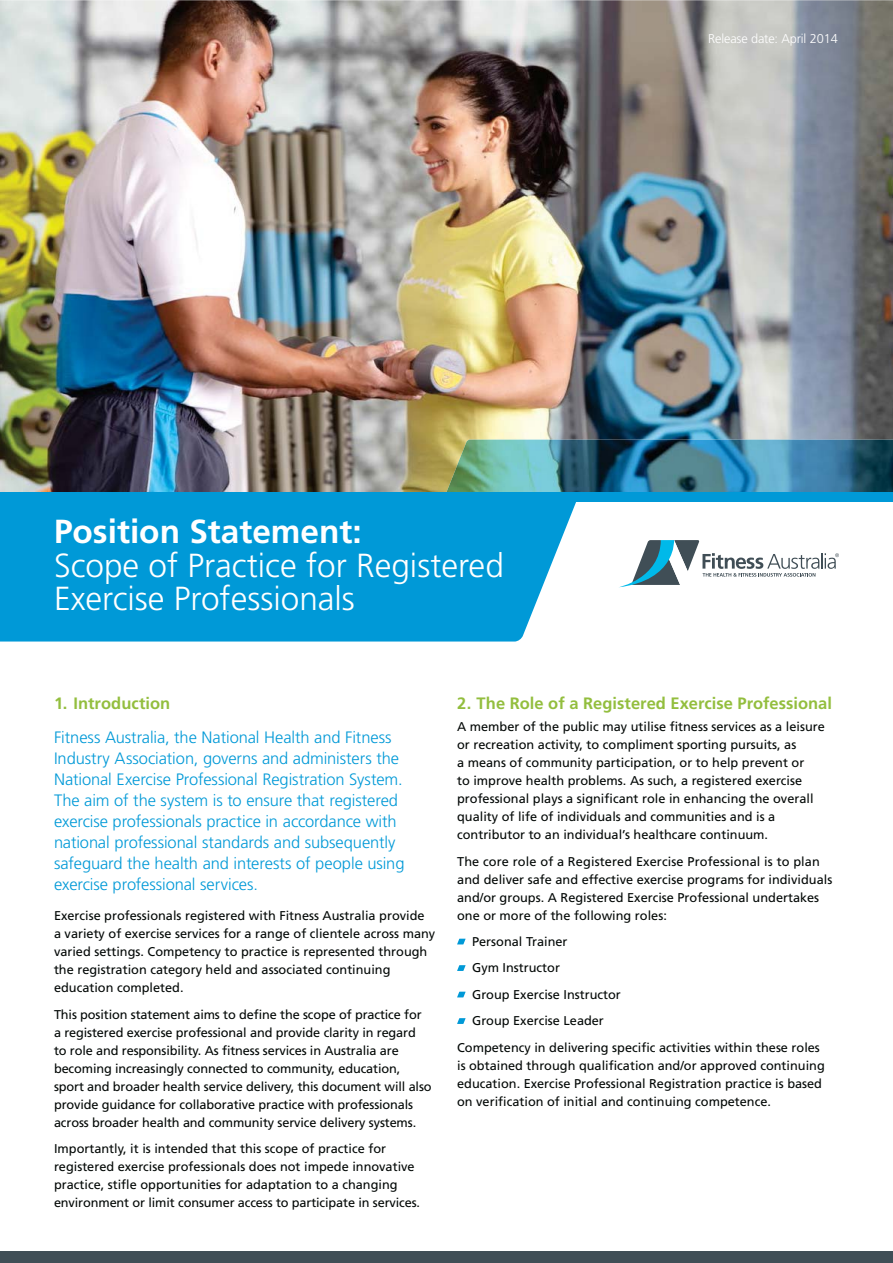
<style>
.page{position:relative;width:893px;height:1263px;background:#fff}
.page>*{position:absolute;margin:0;border:0;box-sizing:border-box;transform-origin:0 0}
.t1{font:300 33.3px/33.3px "Frutiger";color:#fff}
.t2{font:700 33.3px "Frutiger";color:#fff}
.t3{font:300 16.5px/21px "Frutiger";letter-spacing:-.005em;color:#0099d7}
.t4{font:700 16.5px "Frutiger";color:#93be3e}
.t5{font:12.75px/18px "Frutiger";color:#030806}
.t6{font:300 12.75px "Frutiger";letter-spacing:-.01em;color:#fff}
</style>
<div class="page">
<img style="left:0;top:0;width:892px;height:492px">
<img style="left:446px;top:440px;width:446px;height:52px">
<div style="left:0;top:501px;width:579px;height:141px;background:#0099d7"></div>
<svg style="left:620px;top:540px;width:219px;height:47px"></svg>
<div style="left:0;top:1251px;width:892px;height:12px;background:#404e56"></div>
<div style="left:0;top:492px;width:892px;height:9px;background:#0099d7"></div>
<svg style="left:457px;top:939px;width:8px;height:5px"></svg>
<svg style="left:457px;top:965px;width:8px;height:6px"></svg>
<svg style="left:457px;top:992px;width:8px;height:5px"></svg>
<svg style="left:457px;top:1018px;width:8px;height:6px"></svg>
<h1 class="t2" style="left:54px;top:518px;width:309px">Position Statement:</h1>
<h1 class="t1" style="left:54px;top:551px;width:451px">Scope of Practice for Registered<br>Exercise Professionals</h1>
<p class="t6" style="left:708px;top:33px;width:131px">Release date: April 2014</p>
<p class="t4" style="left:54px;top:696px;width:118px">1. Introduction</p>
<p class="t3" style="left:54px;top:728px;width:352px">Fitness Australia, the National Health and Fitness Industry Association, governs and administers the National Exercise Professional Registration System.<br>The aim of the system is to ensure that registered exercise professionals practice in accordance with national professional standards and subsequently safeguard the health and interests of people using exercise professional services.</p>
<p class="t5" style="left:54px;top:908px;width:383px">Exercise professionals registered with Fitness Australia provide<br>a variety of exercise services for a range of clientele across many varied settings. Competency to practice is represented through the registration category held and associated continuing education completed.</p>
<p class="t5" style="left:54px;top:1006px;width:379px">This position statement aims to define the scope of practice for a registered exercise professional and provide clarity in regard to role and responsibility. As fitness services in Australia are becoming increasingly connected to community, education, sport and broader health service delivery, this document will also provide guidance for collaborative practice with professionals across broader health and community service delivery systems.</p>
<p class="t5" style="left:54px;top:1141px;width:367px">Importantly, it is intended that this scope of practice for registered exercise professionals does not impede innovative practice, stifle opportunities for adaptation to a changing environment or limit consumer access to participate in services.</p>
<p class="t4" style="left:457px;top:696px;width:376px">2. The Role of a Registered Exercise Professional</p>
<p class="t5" style="left:457px;top:719px;width:369px">A member of the public may utilise fitness services as a leisure or recreation activity, to compliment sporting pursuits, as<br>a means of community participation, or to help prevent or<br>to improve health problems. As such, a registered exercise professional plays a significant role in enhancing the overall quality of life of individuals and communities and is a contributor to an individual’s healthcare continuum.</p>
<p class="t5" style="left:457px;top:853px;width:376px">The core role of a Registered Exercise Professional is to plan and deliver safe and effective exercise programs for individuals and/or groups. A Registered Exercise Professional undertakes one or more of the following roles:</p>
<p class="t5" style="left:472px;top:934px;width:97px">Personal Trainer</p>
<p class="t5" style="left:472px;top:960px;width:89px">Gym Instructor</p>
<p class="t5" style="left:472px;top:987px;width:150px">Group Exercise Instructor</p>
<p class="t5" style="left:472px;top:1013px;width:133px">Group Exercise Leader</p>
<p class="t5" style="left:457px;top:1040px;width:364px">Competency in delivering specific activities within these roles</p>
<p class="t5" style="left:457px;top:1058px;width:369px">is obtained through qualification and/or approved continuing education. Exercise Professional Registration practice is based on verification of initial and continuing competence.</p>
</div>
